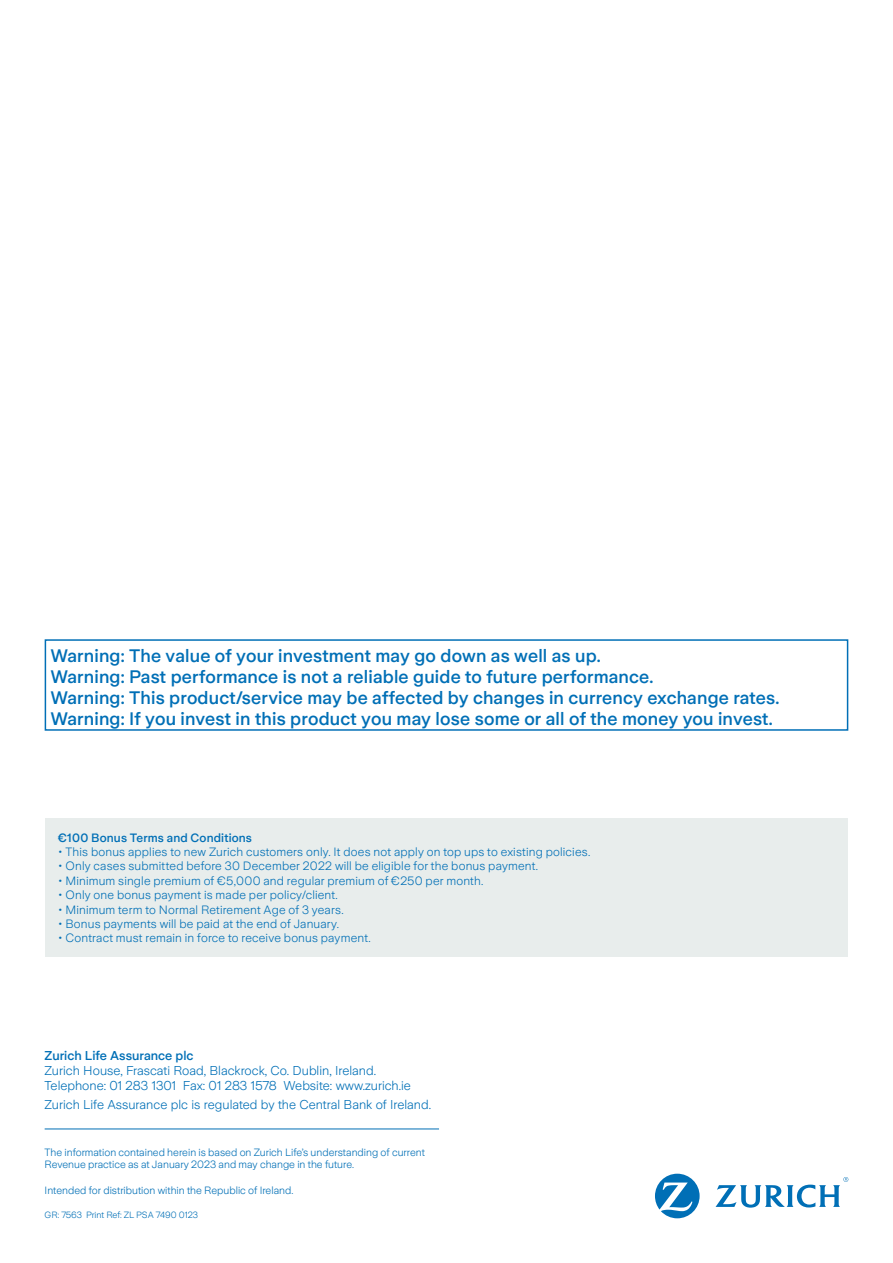
<style>
.page{position:relative;width:893px;height:1263px;background:#fff}
.page>*{position:absolute;margin:0;border:0;box-sizing:border-box;transform-origin:0 0}
.t1{font:500 18px/21px "Zurich Sans";letter-spacing:.01em;color:#006fb6}
.t2{font:300 12.75px/15px "Zurich Sans";color:#006fb6}
.t3{font:500 12.75px "Zurich Sans";color:#006fb6}
.t4{font:300 12px "Zurich Sans";letter-spacing:.015em;color:#006fb6}
.t5{font:500 12px "Zurich Sans";letter-spacing:.015em;color:#006fb6}
.t6{font:300 10.5px/12.6px "Zurich Sans";color:#006fb6}
.t7{font:300 9px "Zurich Sans";color:#006fb6}
</style>
<div class="page">
<hr style="left:45px;top:1128px;width:394px;height:1px;background:#006fb6">
<div style="left:45px;top:818px;width:803px;height:139px;background:#e8edec"></div>
<div style="left:45px;top:639px;width:803px;height:92px;border:2px solid #006fb6"></div>
<svg style="left:655px;top:1174px;width:45px;height:44px"></svg>
<svg style="left:715px;top:1177px;width:133px;height:30px"></svg>
<p class="t1" style="left:50px;top:645px;width:730px">Warning: The value of your investment may go down as well as up.<br>Warning: Past performance is not a reliable guide to future performance.<br>Warning: This product/service may be affected by changes in currency exchange rates.<br>Warning: If you invest in this product you may lose some or all of the money you invest.</p>
<p class="t5" style="left:58px;top:831px;width:195px">€100 Bonus Terms and Conditions</p>
<p class="t4" style="left:58px;top:845px;width:534px">• This bonus applies to new Zurich customers only. It does not apply on top ups to existing policies.</p>
<p class="t4" style="left:58px;top:860px;width:481px">• Only cases submitted before 30 December 2022 will be eligible for the bonus payment.</p>
<p class="t4" style="left:58px;top:874px;width:427px">• Minimum single premium of €5,000 and regular premium of €250 per month.</p>
<p class="t4" style="left:58px;top:888px;width:281px">• Only one bonus payment is made per policy/client.</p>
<p class="t4" style="left:58px;top:903px;width:287px">• Minimum term to Normal Retirement Age of 3 years.</p>
<p class="t4" style="left:58px;top:917px;width:283px">• Bonus payments will be paid at the end of January.</p>
<p class="t4" style="left:58px;top:932px;width:314px">• Contract must remain in force to receive bonus payment.</p>
<p class="t3" style="left:45px;top:1048px;width:150px">Zurich Life Assurance plc</p>
<p class="t2" style="left:45px;top:1063px;width:368px">Zurich House, Frascati Road, Blackrock, Co. Dublin, Ireland.<br>Telephone: 01 283 1301 Fax: 01 283 1578 Website: www.zurich.ie</p>
<p class="t2" style="left:45px;top:1097px;width:388px">Zurich Life Assurance plc is regulated by the Central Bank of Ireland.</p>
<p class="t6" style="left:45px;top:1146px;width:382px">The information contained herein is based on Zurich Life’s understanding of current<br>Revenue practice as at January 2023 and may change in the future.</p>
<p class="t6" style="left:45px;top:1184px;width:250px">Intended for distribution within the Republic of Ireland.</p>
<p class="t7" style="left:45px;top:1210px;width:155px">GR: 7563 Print Ref: ZL PSA 7490 0123</p>
</div>
